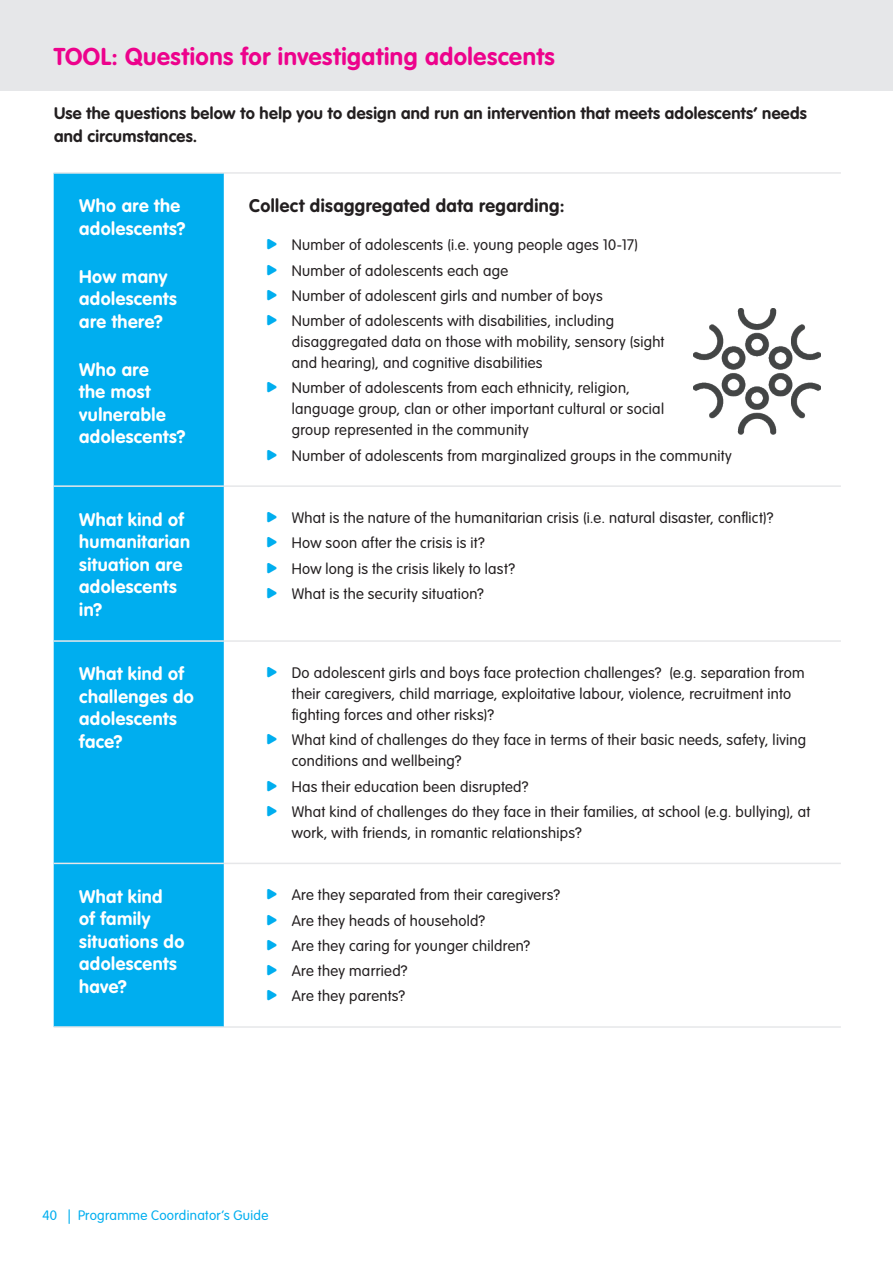
<style>
.page{position:relative;width:893px;height:1263px;background:#fff}
.page>*{position:absolute;margin:0;border:0;box-sizing:border-box;transform-origin:0 0}
.t1{font:700 24px "VAG Rounded Std";letter-spacing:.025em;color:#ed028c}
.Subheading_White{font:700 18px/22.5px "VAG Rounded Std";letter-spacing:.025em;color:#fff}
.Subheading{font:700 18px "VAG Rounded Std";letter-spacing:.025em;color:#231f20}
.Intro{font:700 16.5px/22.5px "VAG Rounded Std";letter-spacing:.02em;color:#231f20}
.t2{font:300 15px/21px "VAG Rounded Std";letter-spacing:.02em;color:#231f20}
.t3{font:300 13.5px "VAG Rounded Std";letter-spacing:.025em;color:#00aeef}
.s1{color:#00aeef}
</style>
<div class="page">
<div style="left:0;top:0;width:893px;height:91px;background:#e6e7e9"></div>
<div style="left:54px;top:174px;width:170px;height:852px;background:#00aeef"></div>
<hr style="left:54px;top:172px;width:170px;height:2px;background:#e6e7e9">
<hr style="left:224px;top:172px;width:617px;height:2px;background:#e6e7e9">
<hr style="left:54px;top:485px;width:170px;height:2px;background:#e6e7e9">
<hr style="left:224px;top:485px;width:617px;height:2px;background:#e6e7e9">
<hr style="left:54px;top:640px;width:170px;height:2px;background:#e6e7e9">
<hr style="left:224px;top:640px;width:617px;height:2px;background:#e6e7e9">
<hr style="left:54px;top:863px;width:170px;height:1px;background:#e6e7e9">
<hr style="left:224px;top:863px;width:617px;height:1px;background:#e6e7e9">
<hr style="left:54px;top:1026px;width:170px;height:2px;background:#e6e7e9">
<hr style="left:224px;top:1026px;width:617px;height:2px;background:#e6e7e9">
<img style="left:693px;top:309px;width:128px;height:125px">
<p class="t1" style="left:54px;top:42px;width:503px">TOOL: Questions for investigating adolescents</p>
<p class="Intro" style="left:54px;top:103px;width:754px">Use the questions below to help you to design and run an intervention that meets adolescents’ needs and circumstances.</p>
<p class="Subheading_White" style="left:79px;top:195px;width:108px">Who are the adolescents?</p>
<p class="Subheading_White" style="left:79px;top:266px;width:99px">How many adolescents are there?</p>
<p class="Subheading_White" style="left:79px;top:359px;width:108px">Who are<br>the most vulnerable adolescents?</p>
<p class="Subheading" style="left:249px;top:195px;width:317px">Collect disaggregated data regarding:</p>
<p class="t2" style="left:266px;top:235px;width:373px"><span class="s1">•</span> Number of adolescents (i.e. young people ages 10-17)</p>
<p class="t2" style="left:266px;top:260px;width:243px"><span class="s1">•</span> Number of adolescents each age</p>
<p class="t2" style="left:266px;top:286px;width:338px"><span class="s1">•</span> Number of adolescent girls and number of boys</p>
<p class="t2" style="left:292px;top:311px;width:374px;text-indent:-26px"><span class="s1">•</span> Number of adolescents with disabilities, including disaggregated data on those with mobility, sensory (sight and hearing), and cognitive disabilities</p>
<p class="t2" style="left:292px;top:378px;width:374px;text-indent:-26px"><span class="s1">•</span> Number of adolescents from each ethnicity, religion, language group, clan or other important cultural or social group represented in the community</p>
<p class="t2" style="left:266px;top:445px;width:467px"><span class="s1">•</span> Number of adolescents from marginalized groups in the community</p>
<p class="Subheading_White" style="left:79px;top:509px;width:112px">What kind of humanitarian situation are adolescents in?</p>
<p class="t2" style="left:266px;top:508px;width:508px"><span class="s1">•</span> What is the nature of the humanitarian crisis (i.e. natural disaster, conflict)?</p>
<p class="t2" style="left:266px;top:533px;width:220px"><span class="s1">•</span> How soon after the crisis is it?</p>
<p class="t2" style="left:266px;top:558px;width:250px"><span class="s1">•</span> How long is the crisis likely to last?</p>
<p class="t2" style="left:266px;top:584px;width:219px"><span class="s1">•</span> What is the security situation?</p>
<p class="Subheading_White" style="left:79px;top:663px;width:116px">What kind of challenges do adolescents face?</p>
<p class="t2" style="left:292px;top:663px;width:514px;text-indent:-26px"><span class="s1">•</span> Do adolescent girls and boys face protection challenges? (e.g. separation from their caregivers, child marriage, exploitative labour, violence, recruitment into fighting forces and other risks)?</p>
<p class="t2" style="left:292px;top:730px;width:516px;text-indent:-26px"><span class="s1">•</span> What kind of challenges do they face in terms of their basic needs, safety, living conditions and wellbeing?</p>
<p class="t2" style="left:266px;top:776px;width:264px"><span class="s1">•</span> Has their education been disrupted?</p>
<p class="t2" style="left:292px;top:802px;width:520px;text-indent:-26px"><span class="s1">•</span> What kind of challenges do they face in their families, at school (e.g. bullying), at work, with friends, in romantic relationships?</p>
<p class="Subheading_White" style="left:79px;top:886px;width:107px">What kind<br>of family situations do adolescents have?</p>
<p class="t2" style="left:266px;top:885px;width:295px"><span class="s1">•</span> Are they separated from their caregivers?</p>
<p class="t2" style="left:266px;top:910px;width:220px"><span class="s1">•</span> Are they heads of household?</p>
<p class="t2" style="left:266px;top:936px;width:265px"><span class="s1">•</span> Are they caring for younger children?</p>
<p class="t2" style="left:266px;top:961px;width:143px"><span class="s1">•</span> Are they married?</p>
<p class="t2" style="left:266px;top:986px;width:140px"><span class="s1">•</span> Are they parents?</p>
<p class="t3" style="left:43px;top:1208px;width:227px">40 | Programme Coordinator’s Guide</p>
</div>
